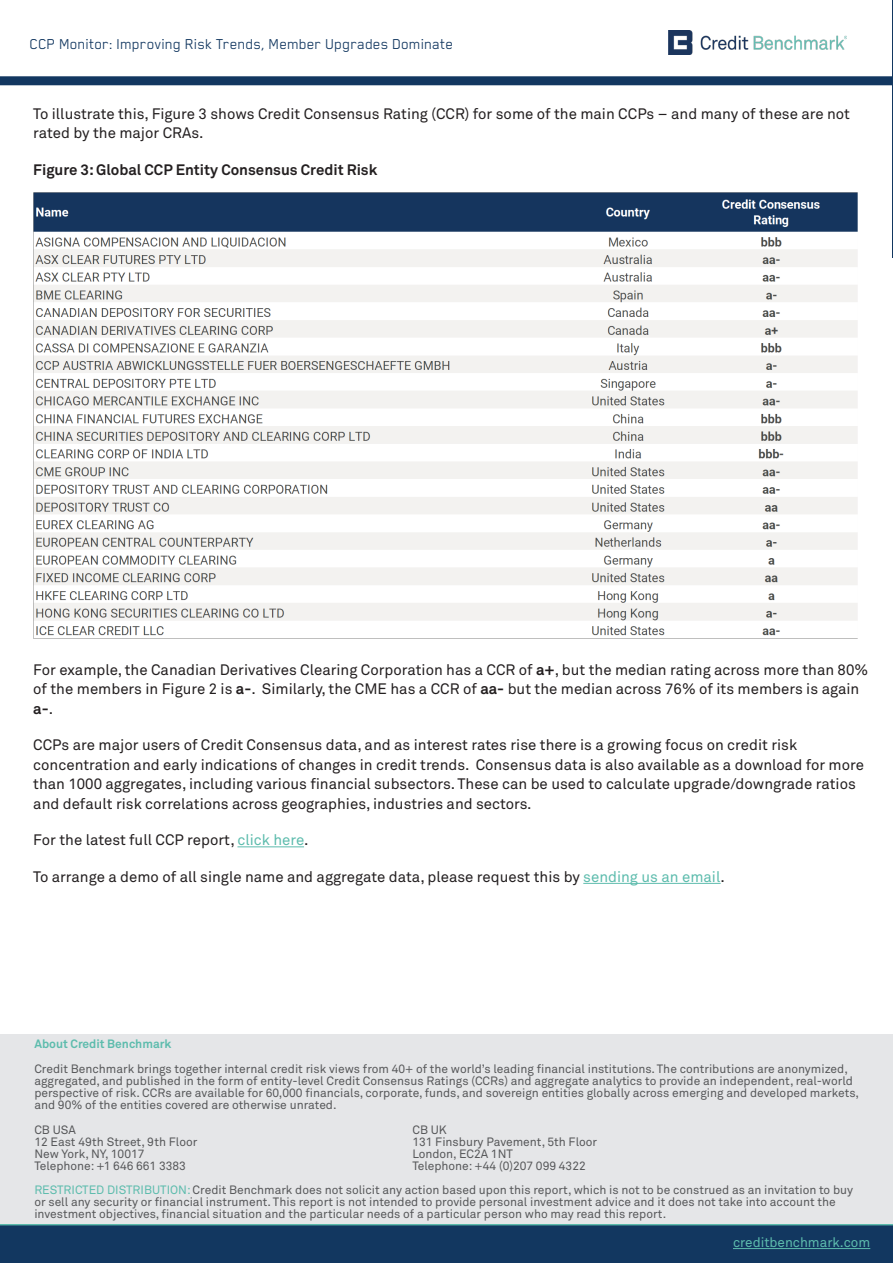
<style>
.page{position:relative;width:893px;height:1263px;background:#fff}
.page>*{position:absolute;margin:0;border:0;box-sizing:border-box;transform-origin:0 0}
.Main_Headings{font:16.5px "Blender Pro";color:#123760}
.Body_numbers{font:15px/19.5px "Akkurat Pro";color:#231f20}
.Body_numbers-2{font:700 15px "Akkurat Pro";color:#231f20}
.t1{font:13.5px "Akkurat Pro";color:#5dbcad}
.Bullets{font:12px/12px "Akkurat Pro";color:#57585a}
.Bullets-2{font:700 12px "Akkurat Pro";color:#5dbcad}
.s1{font-weight:700}
.s2{color:#5dbcad}
</style>
<div class="page">
<div style="left:0;top:1225px;width:893px;height:38px;background:#123760"></div>
<hr style="left:733px;top:1248px;width:137px;height:1px;background:#5dbcad">
<img style="left:668px;top:30px;width:178px;height:24px">
<div style="left:0;top:76px;width:893px;height:9px;background:#123760"></div>
<hr style="left:237px;top:846px;width:67px;height:1px;background:#5dbcad">
<hr style="left:583px;top:883px;width:138px;height:1px;background:#5dbcad">
<img style="left:33px;top:192px;width:824px;height:447px">
<hr style="left:0;top:1224px;width:893px;height:1px;background:#5dbcad">
<hr style="left:892px;top:0;width:1px;height:257px;background:#123760">
<div style="left:0;top:1034px;width:893px;height:190px;background:#e5e6e8"></div>
<p class="Main_Headings" style="left:30px;top:35px;width:425px">CCP Monitor: Improving Risk Trends, Member Upgrades Dominate</p>
<p class="Body_numbers" style="left:33px;top:104px;width:818px">To illustrate this, Figure 3 shows Credit Consensus Rating (CCR) for some of the main CCPs – and many of these are not rated by the major CRAs.</p>
<p class="Body_numbers-2" style="left:33px;top:160px;width:346px">Figure 3: Global CCP Entity Consensus Credit Risk</p>
<p class="Body_numbers" style="left:33px;top:660px;width:836px">For example, the Canadian Derivatives Clearing Corporation has a CCR of <span class="s1">a+</span>, but the median rating across more than 80% of the members in Figure 2 is <span class="s1">a-</span>. Similarly, the CME has a CCR of <span class="s1">aa-</span> but the median across 76% of its members is again <span class="s1">a-</span>.</p>
<p class="Body_numbers" style="left:33px;top:735px;width:832px">CCPs are major users of Credit Consensus data, and as interest rates rise there is a growing focus on credit risk concentration and early indications of changes in credit trends. Consensus data is also available as a download for more than 1000 aggregates, including various financial subsectors. These can be used to calculate upgrade/downgrade ratios and default risk correlations across geographies, industries and sectors.</p>
<p class="Body_numbers" style="left:33px;top:830px;width:277px">For the latest full CCP report, <span class="s2">click here</span>.</p>
<p class="Body_numbers" style="left:33px;top:867px;width:693px">To arrange a demo of all single name and aggregate data, please request this by <span class="s2">sending us an email</span>.</p>
<p class="Bullets-2" style="left:34px;top:1036px;width:139px">About Credit Benchmark</p>
<p class="Bullets" style="left:34px;top:1063px;width:826px">Credit Benchmark brings together internal credit risk views from 40+ of the world’s leading financial institutions. The contributions are anonymized, aggregated, and published in the form of entity-level Credit Consensus Ratings (CCRs) and aggregate analytics to provide an independent, real-world perspective of risk. CCRs are available for 60,000 financials, corporate, funds, and sovereign entities globally across emerging and developed markets, and 90% of the entities covered are otherwise unrated.</p>
<p class="Bullets" style="left:34px;top:1124px;width:43px">CB USA</p>
<p class="Bullets" style="left:412px;top:1124px;width:36px">CB UK</p>
<p class="Bullets" style="left:34px;top:1136px;width:164px">12 East 49th Street, 9th Floor</p>
<p class="Bullets" style="left:412px;top:1136px;width:186px">131 Finsbury Pavement, 5th Floor</p>
<p class="Bullets" style="left:34px;top:1148px;width:112px">New York, NY, 10017</p>
<p class="Bullets" style="left:412px;top:1148px;width:102px">London, EC2A 1NT</p>
<p class="Bullets" style="left:34px;top:1160px;width:153px">Telephone: +1 646 661 3383</p>
<p class="Bullets" style="left:412px;top:1160px;width:175px">Telephone: +44 (0)207 099 4322</p>
<p class="Bullets" style="left:34px;top:1184px;width:820px"><span class="s2">RESTRICTED DISTRIBUTION:</span> Credit Benchmark does not solicit any action based upon this report, which is not to be construed as an invitation to buy or sell any security or financial instrument. This report is not intended to provide personal investment advice and it does not take into account the investment objectives, financial situation and the particular needs of a particular person who may read this report.</p>
<p class="t1" style="left:733px;top:1234px;width:139px">creditbenchmark.com</p>
</div>
